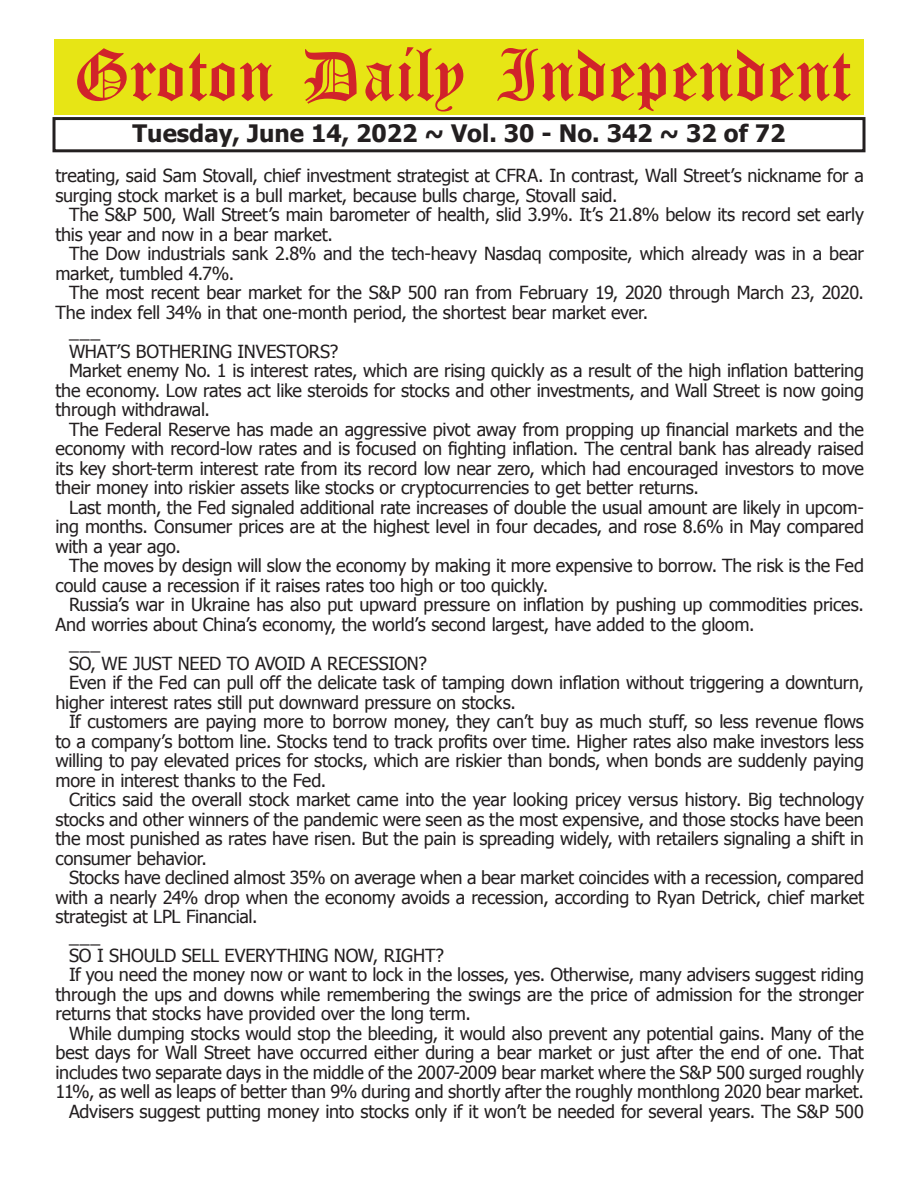
<style>
.page{position:relative;width:918px;height:1188px;background:#fff}
.page>*{position:absolute;margin:0;border:0;box-sizing:border-box;transform-origin:0 0}
.t1{font:54px "Old English Five";color:#d1232a}
.t2{font:700 24px "Tahoma";color:#231f20}
.t3{font:18px/19.5px "Tahoma";letter-spacing:-.01em;color:#231f20}
</style>
<div class="page">
<div style="left:52px;top:117px;width:814px;height:35px;border:3px solid #231f20"></div>
<div style="left:54px;top:40px;width:810px;height:75px;background:#e7e515"></div>
<h1 class="t1" style="left:73px;top:50px;width:779px">Groton Daily Independent</h1>
<h2 class="t2" style="left:133px;top:116px;width:654px">Tuesday, June 14, 2022 ~ Vol. 30 - No. 342 ~ 32 of 72</h2>
<p class="t3" style="left:56px;top:165px;width:810px">treating, said Sam Stovall, chief investment strategist at CFRA. In contrast, Wall Street’s nickname for a surging stock market is a bull market, because bulls charge, Stovall said.</p>
<p class="t3" style="left:56px;top:204px;width:810px;text-indent:14px">The S&amp;P 500, Wall Street’s main barometer of health, slid 3.9%. It’s 21.8% below its record set early this year and now in a bear market.</p>
<p class="t3" style="left:56px;top:243px;width:810px;text-indent:14px">The Dow industrials sank 2.8% and the tech-heavy Nasdaq composite, which already was in a bear market, tumbled 4.7%.</p>
<p class="t3" style="left:69px;top:282px;width:796px">The most recent bear market for the S&amp;P 500 ran from February 19, 2020 through March 23, 2020.</p>
<p class="t3" style="left:56px;top:302px;width:594px">The index fell 34% in that one-month period, the shortest bear market ever.</p>
<p class="t3" style="left:69px;top:321px;width:33px">___</p>
<p class="t3" style="left:69px;top:341px;width:271px">WHAT’S BOTHERING INVESTORS?</p>
<p class="t3" style="left:69px;top:360px;width:796px">Market enemy No. 1 is interest rates, which are rising quickly as a result of the high inflation battering</p>
<p class="t3" style="left:56px;top:380px;width:810px">the economy. Low rates act like steroids for stocks and other investments, and Wall Street is now going</p>
<p class="t3" style="left:56px;top:399px;width:156px">through withdrawal.</p>
<p class="t3" style="left:69px;top:419px;width:796px">The Federal Reserve has made an aggressive pivot away from propping up financial markets and the</p>
<p class="t3" style="left:56px;top:438px;width:810px">economy with record-low rates and is focused on fighting inflation. The central bank has already raised</p>
<p class="t3" style="left:56px;top:458px;width:810px">its key short-term interest rate from its record low near zero, which had encouraged investors to move</p>
<p class="t3" style="left:56px;top:477px;width:645px">their money into riskier assets like stocks or cryptocurrencies to get better returns.</p>
<p class="t3" style="left:69px;top:497px;width:796px">Last month, the Fed signaled additional rate increases of double the usual amount are likely in upcom-</p>
<p class="t3" style="left:56px;top:516px;width:810px">ing months. Consumer prices are at the highest level in four decades, and rose 8.6% in May compared</p>
<p class="t3" style="left:56px;top:536px;width:127px">with a year ago.</p>
<p class="t3" style="left:69px;top:555px;width:796px">The moves by design will slow the economy by making it more expensive to borrow. The risk is the Fed</p>
<p class="t3" style="left:56px;top:575px;width:494px">could cause a recession if it raises rates too high or too quickly.</p>
<p class="t3" style="left:69px;top:594px;width:796px">Russia’s war in Ukraine has also put upward pressure on inflation by pushing up commodities prices.</p>
<p class="t3" style="left:56px;top:613px;width:701px">And worries about China’s economy, the world’s second largest, have added to the gloom.</p>
<p class="t3" style="left:69px;top:633px;width:33px">___</p>
<p class="t3" style="left:69px;top:652px;width:359px">SO, WE JUST NEED TO AVOID A RECESSION?</p>
<p class="t3" style="left:69px;top:672px;width:797px">Even if the Fed can pull off the delicate task of tamping down inflation without triggering a downturn,</p>
<p class="t3" style="left:56px;top:691px;width:462px">higher interest rates still put downward pressure on stocks.</p>
<p class="t3" style="left:69px;top:711px;width:796px">If customers are paying more to borrow money, they can’t buy as much stuff, so less revenue flows</p>
<p class="t3" style="left:56px;top:730px;width:810px">to a company’s bottom line. Stocks tend to track profits over time. Higher rates also make investors less</p>
<p class="t3" style="left:56px;top:750px;width:810px">willing to pay elevated prices for stocks, which are riskier than bonds, when bonds are suddenly paying</p>
<p class="t3" style="left:56px;top:769px;width:272px">more in interest thanks to the Fed.</p>
<p class="t3" style="left:69px;top:789px;width:796px">Critics said the overall stock market came into the year looking pricey versus history. Big technology</p>
<p class="t3" style="left:56px;top:808px;width:810px">stocks and other winners of the pandemic were seen as the most expensive, and those stocks have been</p>
<p class="t3" style="left:56px;top:828px;width:810px">the most punished as rates have risen. But the pain is spreading widely, with retailers signaling a shift in</p>
<p class="t3" style="left:56px;top:847px;width:153px">consumer behavior.</p>
<p class="t3" style="left:69px;top:867px;width:797px">Stocks have declined almost 35% on average when a bear market coincides with a recession, compared</p>
<p class="t3" style="left:56px;top:886px;width:810px">with a nearly 24% drop when the economy avoids a recession, according to Ryan Detrick, chief market</p>
<p class="t3" style="left:56px;top:906px;width:204px">strategist at LPL Financial.</p>
<p class="t3" style="left:69px;top:925px;width:33px">___</p>
<p class="t3" style="left:69px;top:945px;width:377px">SO I SHOULD SELL EVERYTHING NOW, RIGHT?</p>
<p class="t3" style="left:69px;top:964px;width:796px">If you need the money now or want to lock in the losses, yes. Otherwise, many advisers suggest riding</p>
<p class="t3" style="left:56px;top:984px;width:810px">through the ups and downs while remembering the swings are the price of admission for the stronger</p>
<p class="t3" style="left:56px;top:1003px;width:417px">returns that stocks have provided over the long term.</p>
<p class="t3" style="left:69px;top:1023px;width:796px">While dumping stocks would stop the bleeding, it would also prevent any potential gains. Many of the</p>
<p class="t3" style="left:56px;top:1042px;width:810px">best days for Wall Street have occurred either during a bear market or just after the end of one. That</p>
<p class="t3" style="left:56px;top:1062px;width:810px">includes two separate days in the middle of the 2007-2009 bear market where the S&amp;P 500 surged roughly</p>
<p class="t3" style="left:56px;top:1081px;width:810px">11%, as well as leaps of better than 9% during and shortly after the roughly monthlong 2020 bear market.</p>
<p class="t3" style="left:69px;top:1101px;width:796px">Advisers suggest putting money into stocks only if it won’t be needed for several years. The S&amp;P 500</p>
</div>
